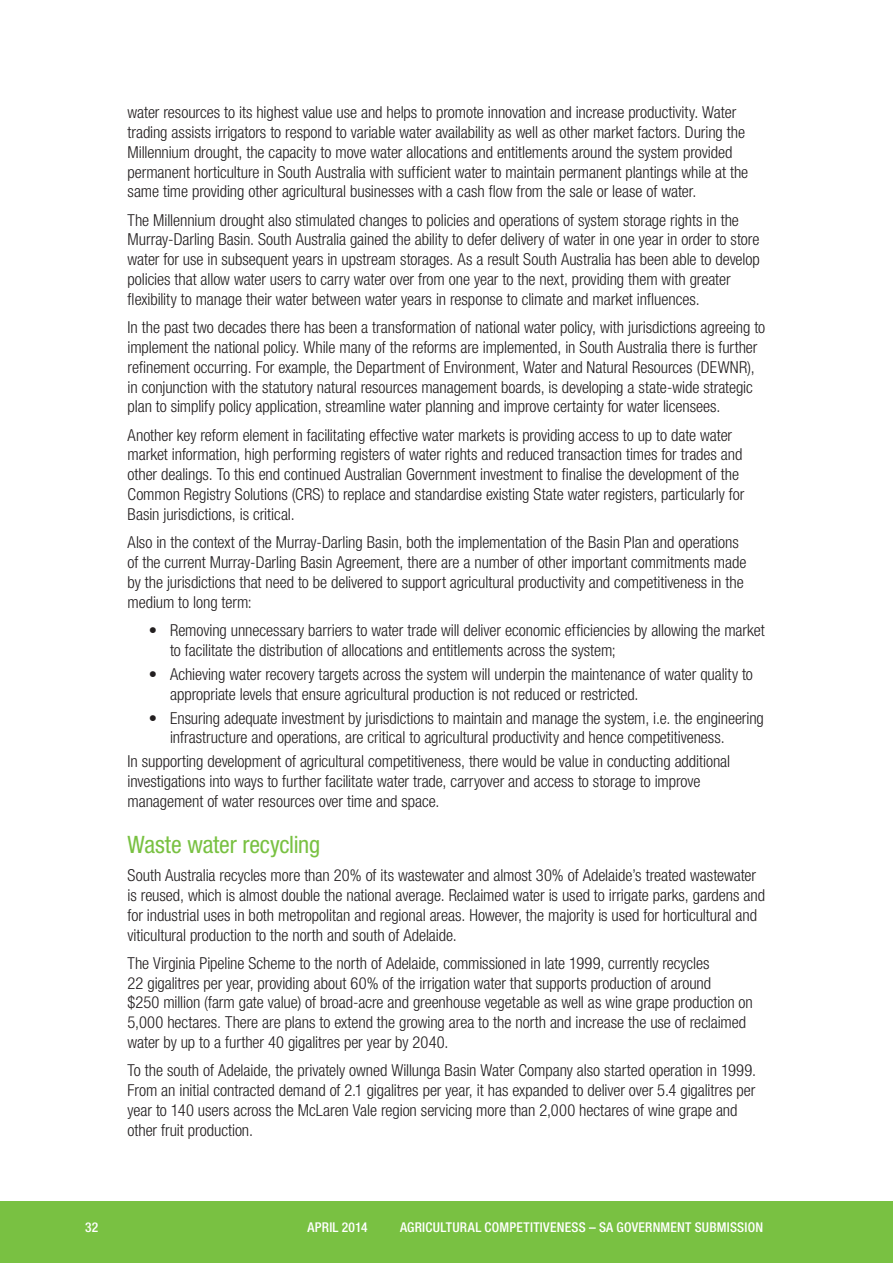
<style>
.page{position:relative;width:893px;height:1263px;background:#fff}
.page>*{position:absolute;margin:0;border:0;box-sizing:border-box;transform-origin:0 0}
.t1{font:condensed 24px "Helvetica Neue LT Pro";letter-spacing:-.01em;color:#79c142}
.t2{font:300 condensed 16.5px/19.8px "Helvetica Neue LT Pro";letter-spacing:-.005em;color:#231f20}
.t3{font:500 condensed 13.5px "Helvetica Neue LT Pro";letter-spacing:.015em;color:#fff}
</style>
<div class="page">
<div style="left:0;top:1201px;width:893px;height:62px;background:#79c142"></div>
<p class="t2" style="left:128px;top:102px;width:622px">water resources to its highest value use and helps to promote innovation and increase productivity. Water trading assists irrigators to respond to variable water availability as well as other market factors. During the Millennium drought, the capacity to move water allocations and entitlements around the system provided permanent horticulture in South Australia with sufficient water to maintain permanent plantings while at the same time providing other agricultural businesses with a cash flow from the sale or lease of water.</p>
<p class="t2" style="left:128px;top:210px;width:634px">The Millennium drought also stimulated changes to policies and operations of system storage rights in the Murray-Darling Basin. South Australia gained the ability to defer delivery of water in one year in order to store water for use in subsequent years in upstream storages. As a result South Australia has been able to develop policies that allow water users to carry water over from one year to the next, providing them with greater flexibility to manage their water between water years in response to climate and market influences.</p>
<p class="t2" style="left:128px;top:317px;width:639px">In the past two decades there has been a transformation of national water policy, with jurisdictions agreeing to implement the national policy. While many of the reforms are implemented, in South Australia there is further refinement occurring. For example, the Department of Environment, Water and Natural Resources (DEWNR), in conjunction with the statutory natural resources management boards, is developing a state-wide strategic plan to simplify policy application, streamline water planning and improve certainty for water licensees.</p>
<p class="t2" style="left:128px;top:425px;width:618px">Another key reform element in facilitating effective water markets is providing access to up to date water market information, high performing registers of water rights and reduced transaction times for trades and other dealings. To this end continued Australian Government investment to finalise the development of the Common Registry Solutions (CRS) to replace and standardise existing State water registers, particularly for Basin jurisdictions, is critical.</p>
<p class="t2" style="left:128px;top:532px;width:620px">Also in the context of the Murray-Darling Basin, both the implementation of the Basin Plan and operations of the current Murray-Darling Basin Agreement, there are a number of other important commitments made by the jurisdictions that need to be delivered to support agricultural productivity and competitiveness in the medium to long term:</p>
<p class="t2" style="left:170px;top:620px;width:596px;text-indent:-21px">• Removing unnecessary barriers to water trade will deliver economic efficiencies by allowing the market to facilitate the distribution of allocations and entitlements across the system;</p>
<p class="t2" style="left:170px;top:664px;width:584px;text-indent:-21px">• Achieving water recovery targets across the system will underpin the maintenance of water quality to appropriate levels that ensure agricultural production is not reduced or restricted.</p>
<p class="t2" style="left:170px;top:708px;width:595px;text-indent:-21px">• Ensuring adequate investment by jurisdictions to maintain and manage the system, i.e. the engineering infrastructure and operations, are critical to agricultural productivity and hence competitiveness.</p>
<p class="t2" style="left:128px;top:751px;width:604px">In supporting development of agricultural competitiveness, there would be value in conducting additional investigations into ways to further facilitate water trade, carryover and access to storage to improve management of water resources over time and space.</p>
<h1 class="t1" style="left:128px;top:830px;width:194px">Waste water recycling</h1>
<p class="t2" style="left:128px;top:865px;width:639px">South Australia recycles more than 20% of its wastewater and almost 30% of Adelaide’s treated wastewater is reused, which is almost double the national average. Reclaimed water is used to irrigate parks, gardens and for industrial uses in both metropolitan and regional areas. However, the majority is used for horticultural and viticultural production to the north and south of Adelaide.</p>
<p class="t2" style="left:128px;top:953px;width:627px">The Virginia Pipeline Scheme to the north of Adelaide, commissioned in late 1999, currently recycles<br>22 gigalitres per year, providing about 60% of the irrigation water that supports production of around<br>$250 million (farm gate value) of broad-acre and greenhouse vegetable as well as wine grape production on 5,000 hectares. There are plans to extend the growing area to the north and increase the use of reclaimed water by up to a further 40 gigalitres per year by 2040.</p>
<p class="t2" style="left:128px;top:1060px;width:630px">To the south of Adelaide, the privately owned Willunga Basin Water Company also started operation in 1999.<br>From an initial contracted demand of 2.1 gigalitres per year, it has expanded to deliver over 5.4 gigalitres per year to 140 users across the McLaren Vale region servicing more than 2,000 hectares of wine grape and other fruit production.</p>
<p class="t3" style="left:85px;top:1219px;width:15px">32</p>
<p class="t3" style="left:307px;top:1219px;width:62px">APRIL 2014</p>
<p class="t3" style="left:400px;top:1219px;width:365px">AGRICULTURAL COMPETITIVENESS – SA GOVERNMENT SUBMISSION</p>
</div>
